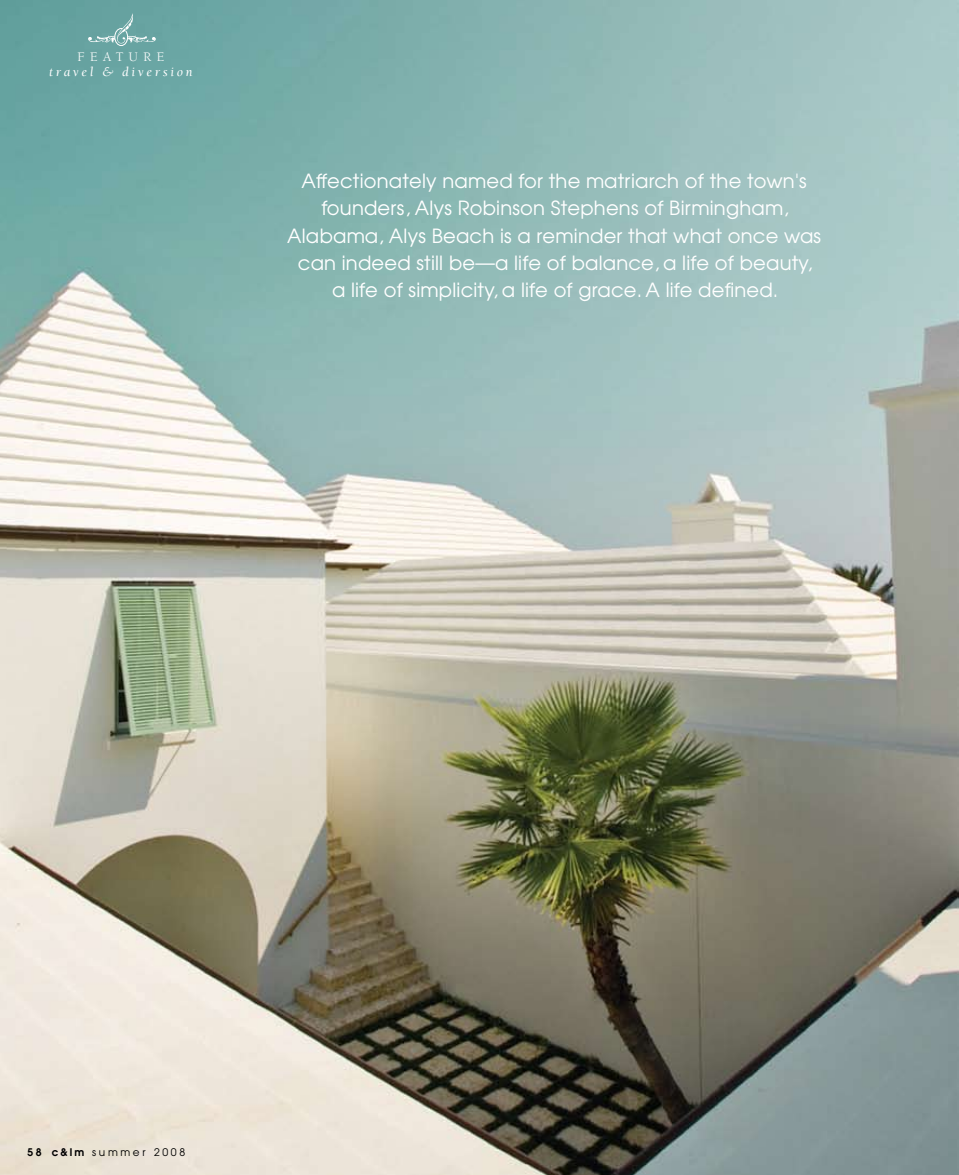
<style>
.page{position:relative;width:959px;height:1175px;background:#fff}
.page>*{position:absolute;margin:0;border:0;box-sizing:border-box;transform-origin:0 0}
.t1{font:19.5px/27.3px "Avant Garde";letter-spacing:.01em;color:#fff;text-align:center}
.t2{font:italic 13.5px "Berkeley";letter-spacing:.2em;color:#fff}
.t3{font:13.5px "Berkeley";letter-spacing:.4em;color:#fff}
.t4{font:10.5px "Avant Garde";letter-spacing:.25em;color:#000}
.s1{font-weight:600}
</style>
<div class="page">
<img style="left:0;top:0;width:958px;height:1174px">
<svg style="left:88px;top:14px;width:68px;height:32px;background:#77acab"></svg>
<p class="t3" style="left:77px;top:50px;width:88px">f EATURE</p>
<p class="t2" style="left:49px;top:65px;width:145px">travel &amp; diversion</p>
<p class="t1" style="left:287px;top:167px;width:535px">Affectionately named for the matriarch of the town's founders, Alys Robinson Stephens of Birmingham, Alabama, Alys Beach is a reminder that what once was can indeed still be—a life of balance, a life of beauty,<br>a life of simplicity, a life of grace. A life defined.</p>
<p class="t4" style="left:27px;top:1145px;width:159px"><span class="s1">58 c&amp;lm</span> summer 2008</p>
<p class="t4" style="left:99px;top:1145px;width:78px">pring 2008</p>
</div>
